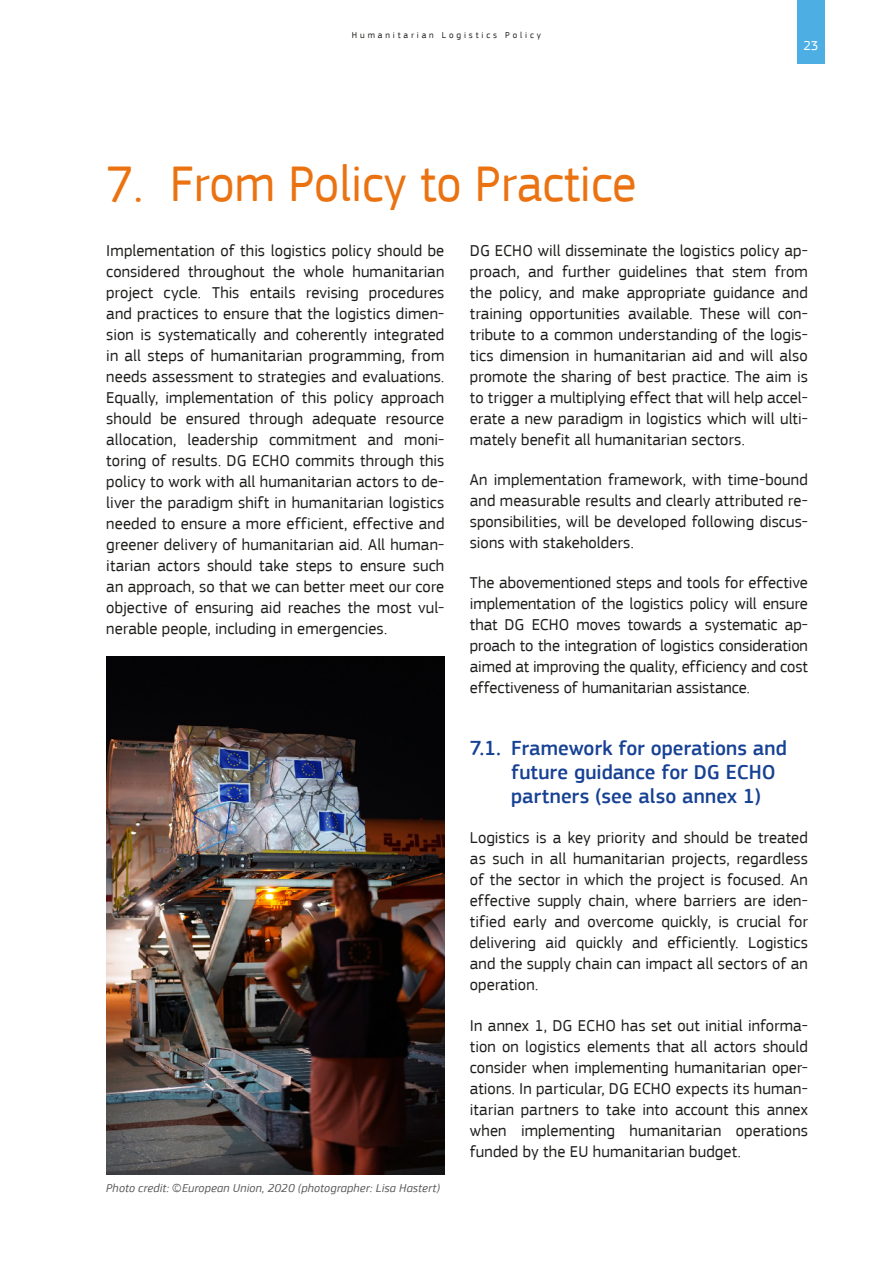
<style>
.page{position:relative;width:893px;height:1263px;background:#fff}
.page>*{position:absolute;margin:0;border:0;box-sizing:border-box;transform-origin:0 0}
.Capítulo{font:52.5px "EC Square Sans Pro";color:#eb7210;scale:.95 1}
.Título_azul_14{font:500 21px/24px "EC Square Sans Pro";letter-spacing:.005em;color:#164194}
.body{font:16.5px/21px "EC Square Sans Pro";letter-spacing:.005em;color:#1d1d1b;text-align:justify}
.t1{font:13.5px "EC Square Sans Pro";color:#fff}
.Source{font:italic 12px "EC Square Sans Pro";letter-spacing:.015em;color:#575756}
.t2{font:9px "EC Square Sans Pro";letter-spacing:.32em;color:#1d1d1b}
</style>
<div class="page">
<div style="left:797px;top:0;width:28px;height:64px;background:#4caee3"></div>
<img style="left:106px;top:656px;width:338px;height:518px">
<p class="t2" style="left:352px;top:30px;width:190px">Humanitarian Logistics Policy</p>
<p class="t1" style="left:803px;top:38px;width:17px">23</p>
<h1 class="Capítulo" style="left:106px;top:153px;width:560px">7. From Policy to Practice</h1>
<p class="body" style="left:106px;top:240px;width:340px">Implementation of this logistics policy should be considered throughout the whole humanitarian project cycle. This entails revising procedures and practices to ensure that the logistics dimen&shy;sion is systematically and coherently integrated in all steps of humanitarian programming, from needs assessment to strategies and evaluations.<br>Equally, implementation of this policy approach should be ensured through adequate resource allocation, leadership commitment and moni&shy;toring of results. DG ECHO commits through this policy to work with all humanitarian actors to de&shy;liver the paradigm shift in humanitarian logistics needed to ensure a more efficient, effective and greener delivery of humanitarian aid. All human&shy;itarian actors should take steps to ensure such an approach, so that we can better meet our core objective of ensuring aid reaches the most vul&shy;nerable people, including in emergencies.</p>
<p class="body" style="left:470px;top:240px;width:340px">DG ECHO will disseminate the logistics policy ap&shy;proach, and further guidelines that stem from the policy, and make appropriate guidance and training opportunities available. These will con&shy;tribute to a common understanding of the logis&shy;tics dimension in humanitarian aid and will also promote the sharing of best practice. The aim is to trigger a multiplying effect that will help accel&shy;erate a new paradigm in logistics which will ulti&shy;mately benefit all humanitarian sectors.</p>
<p class="body" style="left:470px;top:469px;width:340px">An implementation framework, with time-bound and measurable results and clearly attributed re&shy;sponsibilities, will be developed following discus&shy;sions with stakeholders.</p>
<p class="body" style="left:470px;top:572px;width:340px">The abovementioned steps and tools for effective implementation of the logistics policy will ensure that DG ECHO moves towards a systematic ap&shy;proach to the integration of logistics consideration aimed at improving the quality, efficiency and cost effectiveness of humanitarian assistance.</p>
<p class="Source" style="left:106px;top:1180px;width:335px">Photo credit: ©European Union, 2020 (photographer: Lisa Hastert)</p>
<p class="Título_azul_14" style="left:511px;top:737px;width:277px;text-indent:-41px">7.1. Framework for operations and future guidance for DG ECHO partners (see also annex 1)</p>
<p class="body" style="left:470px;top:827px;width:340px">Logistics is a key priority and should be treated as such in all humanitarian projects, regardless of the sector in which the project is focused. An effective supply chain, where barriers are iden&shy;tified early and overcome quickly, is crucial for delivering aid quickly and efficiently. Logistics and the supply chain can impact all sectors of an operation.</p>
<p class="body" style="left:470px;top:1015px;width:340px">In annex 1, DG ECHO has set out initial informa&shy;tion on logistics elements that all actors should consider when implementing humanitarian oper&shy;ations. In particular, DG ECHO expects its human&shy;itarian partners to take into account this annex when implementing humanitarian operations funded by the EU humanitarian budget.</p>
</div>
